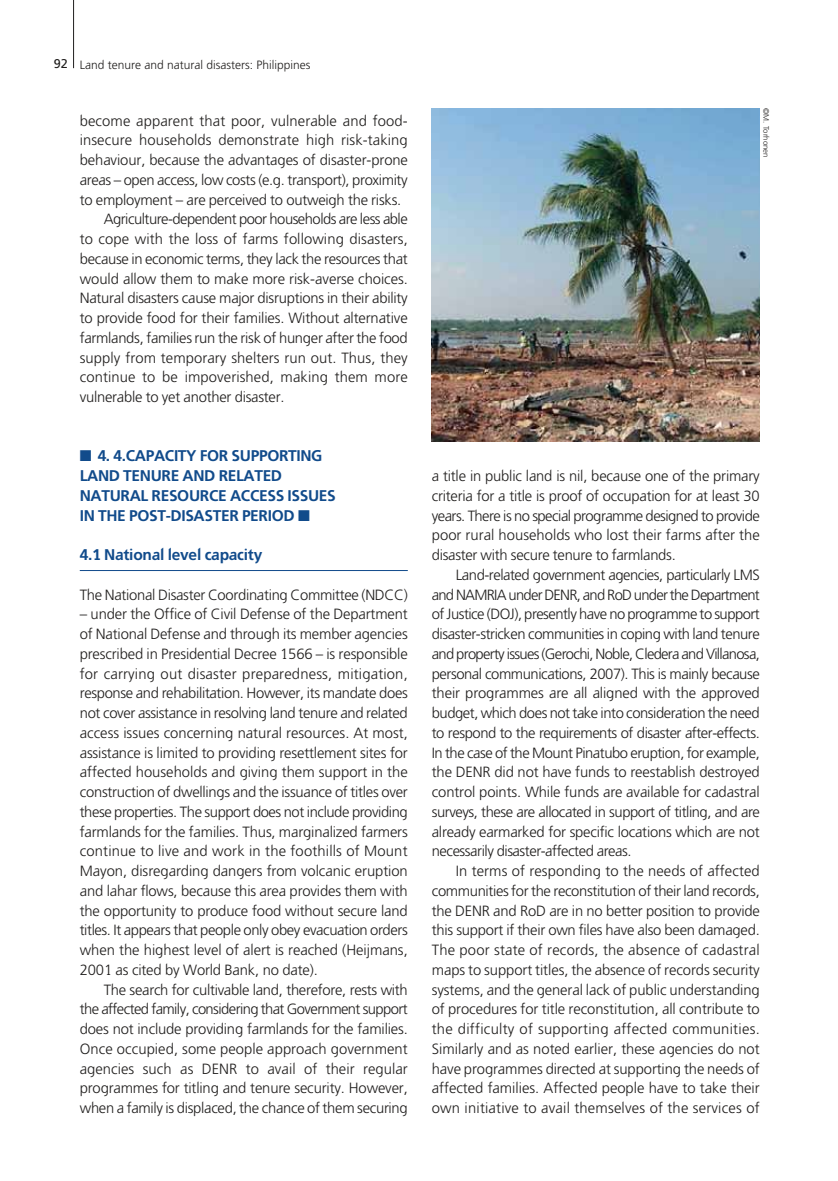
<style>
.page{position:relative;width:838px;height:1181px;background:#fff}
.page>*{position:absolute;margin:0;border:0;box-sizing:border-box;transform-origin:0 0}
.t1{font:15.45px/19.8px "Freeway Demi";letter-spacing:-.02em;color:#114b8b}
.t2{font:300 14.85px/19.8px "Freeway";letter-spacing:-.015em;color:#201e1d;text-align:justify}
.t3{font:300 14.85px "Freeway";letter-spacing:.005em;color:#201e1d}
.t4{font:300 14.85px "Freeway";letter-spacing:-.035em;color:#201e1d}
.t5{font:300 12px "Freeway";color:#201e1d}
.t6{font:300 7.8px "Freeway";color:#201e1d}
.s1{font-family:"Freeway Roman 1";font-weight:400;font-size:12.75px}
</style>
<div class="page">
<hr style="left:73px;top:0;width:1px;height:68px;background:#201e1d">
<hr style="left:80px;top:570px;width:328px;height:1px;background:#114b8b">
<img style="left:432px;top:108px;width:328px;height:333px">
<p class="t5" style="left:54px;top:59px;width:258px"><span class="s1">92</span> Land tenure and natural disasters: Philippines</p>
<p class="t3" style="left:80px;top:113px;width:329px">become apparent that poor, vulnerable and food-</p>
<p class="t3" style="left:80px;top:133px;width:329px">insecure households demonstrate high risk-taking</p>
<p class="t2" style="left:80px;top:150px;width:330px">behaviour, because the advantages of disaster-prone</p>
<p class="t2" style="left:80px;top:170px;width:329px">areas – open access, low costs (e.g. transport), proximity</p>
<p class="t2" style="left:80px;top:190px;width:323px">to employment – are perceived to outweigh the risks.</p>
<p class="t4" style="left:104px;top:212px;width:305px">Agriculture-dependent poor households are less able</p>
<p class="t3" style="left:80px;top:232px;width:330px">to cope with the loss of farms following disasters,</p>
<p class="t2" style="left:80px;top:249px;width:329px">because in economic terms, they lack the resources that</p>
<p class="t2" style="left:80px;top:269px;width:330px">would allow them to make more risk-averse choices.</p>
<p class="t2" style="left:80px;top:289px;width:329px">Natural disasters cause major disruptions in their ability</p>
<p class="t2" style="left:80px;top:308px;width:329px">to provide food for their families. Without alternative</p>
<p class="t2" style="left:80px;top:328px;width:329px">farmlands, families run the risk of hunger after the food</p>
<p class="t3" style="left:80px;top:350px;width:329px">supply from temporary shelters run out. Thus, they</p>
<p class="t3" style="left:80px;top:370px;width:329px">continue to be impoverished, making them more</p>
<p class="t2" style="left:80px;top:387px;width:206px">vulnerable to yet another disaster.</p>
<p class="t1" style="left:80px;top:447px;width:258px">■ 4. 4.CAPACITY FOR SUPPORTING<br>LAND TENURE AND RELATED<br>NATURAL RESOURCE ACCESS ISSUES<br>IN THE POST-DISASTER PERIOD ■</p>
<p class="t1" style="left:80px;top:546px;width:184px">4.1 National level capacity</p>
<p class="t2" style="left:80px;top:585px;width:329px">The National Disaster Coordinating Committee (NDCC)</p>
<p class="t2" style="left:80px;top:605px;width:330px">– under the Office of Civil Defense of the Department of National Defense and through its member agencies prescribed in Presidential Decree 1566 – is responsible for carrying out disaster preparedness, mitigation, response and rehabilitation. However, its mandate does not cover assistance in resolving land tenure and related access issues concerning natural resources. At most, assistance is limited to providing resettlement sites for affected households and giving them support in the construction of dwellings and the issuance of titles over these properties. The support does not include providing farmlands for the families. Thus, marginalized farmers continue to live and work in the foothills of Mount Mayon, disregarding dangers from volcanic eruption and lahar flows, because this area provides them with the opportunity to produce food without secure land titles. It appears that people only obey evacuation orders when the highest level of alert is reached (Heijmans, 2001 as cited by World Bank, no date).</p>
<p class="t2" style="left:80px;top:980px;width:330px;text-indent:24px">The search for cultivable land, therefore, rests with the affected family, considering that Government support does not include providing farmlands for the families.<br>Once occupied, some people approach government agencies such as DENR to avail of their regular programmes for titling and tenure security. However, when a family is displaced, the chance of them securing</p>
<p class="t6" style="left:770px;top:108px;width:51px;rotate:90deg">©M. Torhonen</p>
<p class="t2" style="left:432px;top:466px;width:329px">a title in public land is nil, because one of the primary criteria for a title is proof of occupation for at least 30 years. There is no special programme designed to provide poor rural households who lost their farms after the disaster with secure tenure to farmlands.</p>
<p class="t2" style="left:432px;top:565px;width:330px;text-indent:24px">Land-related government agencies, particularly LMS and NAMRIA under DENR, and RoD under the Department of Justice (DOJ), presently have no programme to support disaster-stricken communities in coping with land tenure and property issues (Gerochi, Noble, Cledera and Villanosa, personal communications, 2007). This is mainly because their programmes are all aligned with the approved budget, which does not take into consideration the need to respond to the requirements of disaster after-effects.<br>In the case of the Mount Pinatubo eruption, for example, the DENR did not have funds to reestablish destroyed control points. While funds are available for cadastral surveys, these are allocated in support of titling, and are already earmarked for specific locations which are not necessarily disaster-affected areas.</p>
<p class="t2" style="left:432px;top:861px;width:329px;text-indent:24px">In terms of responding to the needs of affected communities for the reconstitution of their land records, the DENR and RoD are in no better position to provide this support if their own files have also been damaged.<br>The poor state of records, the absence of cadastral maps to support titles, the absence of records security systems, and the general lack of public understanding of procedures for title reconstitution, all contribute to the difficulty of supporting affected communities.<br>Similarly and as noted earlier, these agencies do not have programmes directed at supporting the needs of affected families. Affected people have to take their own initiative to avail themselves of the services of</p>
</div>
